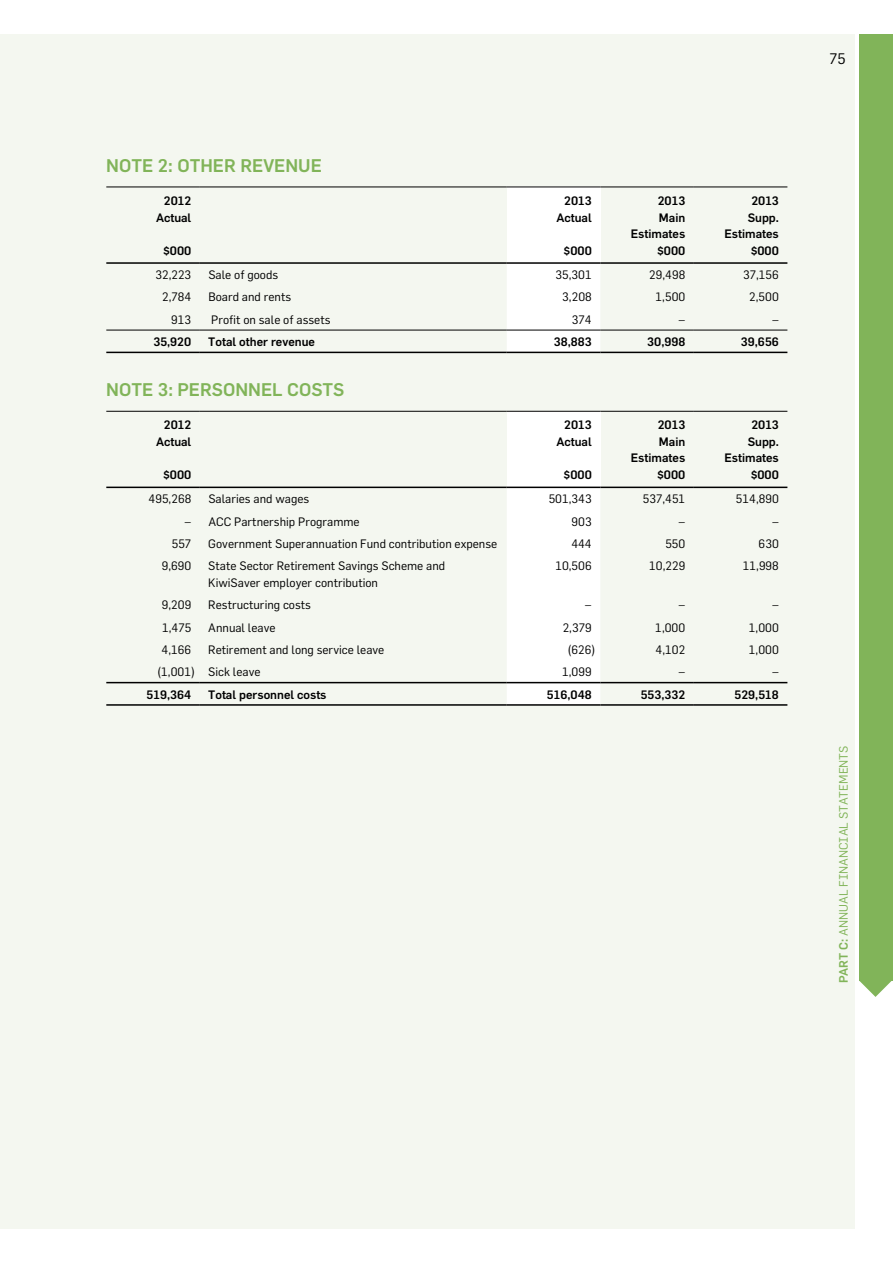
<style>
.page{position:relative;width:893px;height:1263px;background:#fff}
.page>*{position:absolute;margin:0;border:0;box-sizing:border-box;transform-origin:0 0}
.t1{font:500 18px "Flama Maori";color:#81b459}
.t2{font:15px "Flama Maori";color:#000}
.t3{font:12px/16.5px "Flama Maori";color:#000}
.t4{font:500 12px/16.5px "Flama Maori";color:#000;text-align:right}
.t5{font:12px "Flama Maori";color:#81b459}
.s1{font-weight:500}
</style>
<div class="page">
<div style="left:0;top:34px;width:855px;height:1195px;background:#f4f7f0"></div>
<div style="left:859px;top:34px;width:34px;height:946px;background:#81b459"></div>
<svg style="left:859px;top:980px;width:33px;height:17px"></svg>
<div style="left:507px;top:187px;width:93px;height:76px;background:#fff"></div>
<div style="left:507px;top:264px;width:93px;height:88px;background:#fff"></div>
<hr style="left:106px;top:262px;width:94px;height:2px;background:#000">
<hr style="left:200px;top:262px;width:307px;height:2px;background:#000">
<hr style="left:507px;top:262px;width:93px;height:2px;background:#000">
<hr style="left:600px;top:262px;width:94px;height:2px;background:#000">
<hr style="left:694px;top:262px;width:93px;height:2px;background:#000">
<hr style="left:106px;top:187px;width:94px;height:1px;background:#000">
<hr style="left:200px;top:187px;width:307px;height:1px;background:#000">
<hr style="left:507px;top:187px;width:93px;height:1px;background:#000">
<hr style="left:600px;top:187px;width:94px;height:1px;background:#000">
<hr style="left:694px;top:187px;width:93px;height:1px;background:#000">
<hr style="left:106px;top:330px;width:94px;height:1px;background:#000">
<hr style="left:200px;top:330px;width:307px;height:1px;background:#000">
<hr style="left:507px;top:330px;width:93px;height:1px;background:#000">
<hr style="left:600px;top:330px;width:94px;height:1px;background:#000">
<hr style="left:694px;top:330px;width:93px;height:1px;background:#000">
<hr style="left:106px;top:352px;width:94px;height:1px;background:#000">
<hr style="left:200px;top:352px;width:307px;height:1px;background:#000">
<hr style="left:507px;top:352px;width:93px;height:1px;background:#000">
<hr style="left:600px;top:352px;width:94px;height:1px;background:#000">
<hr style="left:694px;top:352px;width:93px;height:1px;background:#000">
<div style="left:507px;top:411px;width:93px;height:76px;background:#fff"></div>
<div style="left:507px;top:488px;width:93px;height:216px;background:#fff"></div>
<hr style="left:106px;top:487px;width:94px;height:1px;background:#000">
<hr style="left:200px;top:487px;width:307px;height:1px;background:#000">
<hr style="left:507px;top:487px;width:93px;height:1px;background:#000">
<hr style="left:600px;top:487px;width:94px;height:1px;background:#000">
<hr style="left:694px;top:487px;width:93px;height:1px;background:#000">
<hr style="left:106px;top:411px;width:94px;height:1px;background:#000">
<hr style="left:200px;top:411px;width:307px;height:1px;background:#000">
<hr style="left:507px;top:411px;width:93px;height:1px;background:#000">
<hr style="left:600px;top:411px;width:94px;height:1px;background:#000">
<hr style="left:694px;top:411px;width:93px;height:1px;background:#000">
<hr style="left:106px;top:682px;width:94px;height:1px;background:#000">
<hr style="left:200px;top:682px;width:307px;height:1px;background:#000">
<hr style="left:507px;top:682px;width:93px;height:1px;background:#000">
<hr style="left:600px;top:682px;width:94px;height:1px;background:#000">
<hr style="left:694px;top:682px;width:93px;height:1px;background:#000">
<hr style="left:106px;top:704px;width:94px;height:2px;background:#000">
<hr style="left:200px;top:704px;width:307px;height:2px;background:#000">
<hr style="left:507px;top:704px;width:93px;height:2px;background:#000">
<hr style="left:600px;top:704px;width:94px;height:2px;background:#000">
<hr style="left:694px;top:704px;width:93px;height:2px;background:#000">
<h1 class="t1" style="left:106px;top:154px;width:25px">Note</h1>
<h1 class="t1" style="left:158px;top:154px;width:45px">2: Other</h1>
<h1 class="t1" style="left:240px;top:154px;width:24px">Revenue</h1>
<p class="t4" style="left:156px;top:192px;width:37px">2012<br>Actual</p>
<p class="t4" style="left:163px;top:242px;width:30px">$000</p>
<p class="t4" style="left:556px;top:192px;width:37px">2013<br>Actual</p>
<p class="t4" style="left:564px;top:242px;width:30px">$000</p>
<p class="t4" style="left:631px;top:192px;width:56px">2013<br>Main<br>Estimates $000</p>
<p class="t4" style="left:724px;top:192px;width:56px">2013<br>Supp.<br>Estimates $000</p>
<p class="t3" style="left:155px;top:266px;width:37px">32,223</p>
<p class="t3" style="left:208px;top:266px;width:71px">Sale of goods</p>
<p class="t3" style="left:555px;top:266px;width:38px">35,301</p>
<p class="t3" style="left:649px;top:266px;width:38px">29,498</p>
<p class="t3" style="left:743px;top:266px;width:37px">37,156</p>
<p class="t3" style="left:162px;top:288px;width:31px">2,784</p>
<p class="t3" style="left:208px;top:288px;width:84px">Board and rents</p>
<p class="t3" style="left:562px;top:288px;width:31px">3,208</p>
<p class="t3" style="left:656px;top:288px;width:31px">1,500</p>
<p class="t3" style="left:749px;top:288px;width:31px">2,500</p>
<p class="t3" style="left:171px;top:311px;width:22px">913</p>
<p class="t3" style="left:211px;top:311px;width:121px">Profit on sale of assets</p>
<p class="t3" style="left:572px;top:311px;width:21px">374</p>
<p class="t3" style="left:678px;top:311px;width:8px">–</p>
<p class="t3" style="left:772px;top:311px;width:8px">–</p>
<p class="t4" style="left:153px;top:333px;width:39px">35,920</p>
<p class="t4" style="left:208px;top:333px;width:108px">Total other revenue</p>
<p class="t4" style="left:554px;top:333px;width:39px">38,883</p>
<p class="t4" style="left:647px;top:333px;width:40px">30,998</p>
<p class="t4" style="left:741px;top:333px;width:39px">39,656</p>
<h1 class="t1" style="left:106px;top:379px;width:25px">Note</h1>
<h1 class="t1" style="left:158px;top:379px;width:44px">3: Personnel</h1>
<h1 class="t1" style="left:287px;top:379px;width:24px">Costs</h1>
<p class="t4" style="left:156px;top:416px;width:37px">2012<br>Actual</p>
<p class="t4" style="left:163px;top:466px;width:30px">$000</p>
<p class="t4" style="left:556px;top:416px;width:37px">2013<br>Actual</p>
<p class="t4" style="left:564px;top:466px;width:30px">$000</p>
<p class="t4" style="left:631px;top:416px;width:56px">2013<br>Main<br>Estimates $000</p>
<p class="t4" style="left:724px;top:416px;width:56px">2013<br>Supp.<br>Estimates $000</p>
<p class="t3" style="left:149px;top:490px;width:44px">495,268</p>
<p class="t3" style="left:208px;top:490px;width:102px">Salaries and wages</p>
<p class="t3" style="left:549px;top:490px;width:45px">501,343</p>
<p class="t3" style="left:643px;top:490px;width:44px">537,451</p>
<p class="t3" style="left:736px;top:490px;width:44px">514,890</p>
<p class="t3" style="left:185px;top:513px;width:177px">– ACC Partnership Programme</p>
<p class="t3" style="left:572px;top:513px;width:22px">903</p>
<p class="t3" style="left:679px;top:513px;width:8px">–</p>
<p class="t3" style="left:772px;top:513px;width:8px">–</p>
<p class="t3" style="left:172px;top:535px;width:21px">557</p>
<p class="t3" style="left:208px;top:535px;width:290px">Government Superannuation Fund contribution expense</p>
<p class="t3" style="left:571px;top:535px;width:22px">444</p>
<p class="t3" style="left:665px;top:535px;width:21px">550</p>
<p class="t3" style="left:759px;top:535px;width:22px">630</p>
<p class="t3" style="left:162px;top:557px;width:31px">9,690</p>
<p class="t3" style="left:208px;top:557px;width:238px">State Sector Retirement Savings Scheme and<br>KiwiSaver employer contribution</p>
<p class="t3" style="left:555px;top:557px;width:38px">10,506</p>
<p class="t3" style="left:649px;top:557px;width:38px">10,229</p>
<p class="t3" style="left:743px;top:557px;width:38px">11,998</p>
<p class="t3" style="left:162px;top:596px;width:31px">9,209</p>
<p class="t3" style="left:208px;top:596px;width:104px">Restructuring costs</p>
<p class="t3" style="left:585px;top:596px;width:8px">–</p>
<p class="t3" style="left:678px;top:596px;width:8px">–</p>
<p class="t3" style="left:772px;top:596px;width:8px">–</p>
<p class="t3" style="left:162px;top:619px;width:31px">1,475</p>
<p class="t3" style="left:208px;top:619px;width:69px">Annual leave</p>
<p class="t3" style="left:563px;top:619px;width:31px">2,379</p>
<p class="t3" style="left:655px;top:619px;width:31px">1,000</p>
<p class="t3" style="left:749px;top:619px;width:31px">1,000</p>
<p class="t3" style="left:162px;top:641px;width:31px">4,166</p>
<p class="t3" style="left:208px;top:641px;width:178px">Retirement and long service leave</p>
<p class="t3" style="left:567px;top:641px;width:30px">(626)</p>
<p class="t3" style="left:656px;top:641px;width:31px">4,102</p>
<p class="t3" style="left:749px;top:641px;width:31px">1,000</p>
<p class="t3" style="left:157px;top:663px;width:105px">(1,001) Sick leave</p>
<p class="t3" style="left:562px;top:663px;width:31px">1,099</p>
<p class="t3" style="left:678px;top:663px;width:8px">–</p>
<p class="t3" style="left:772px;top:663px;width:8px">–</p>
<p class="t4" style="left:147px;top:686px;width:46px">519,364</p>
<p class="t4" style="left:208px;top:686px;width:120px">Total personnel costs</p>
<p class="t4" style="left:547px;top:686px;width:46px">516,048</p>
<p class="t4" style="left:641px;top:686px;width:46px">553,332</p>
<p class="t4" style="left:735px;top:686px;width:46px">529,518</p>
<p class="t2" style="left:830px;top:50px;width:18px">75</p>
<p class="t5" style="left:836px;top:983px;width:239px;rotate:-90deg"><span class="s1">PART C:</span> ANNUAL FINANCIAL STATEMENTS</p>
</div>
